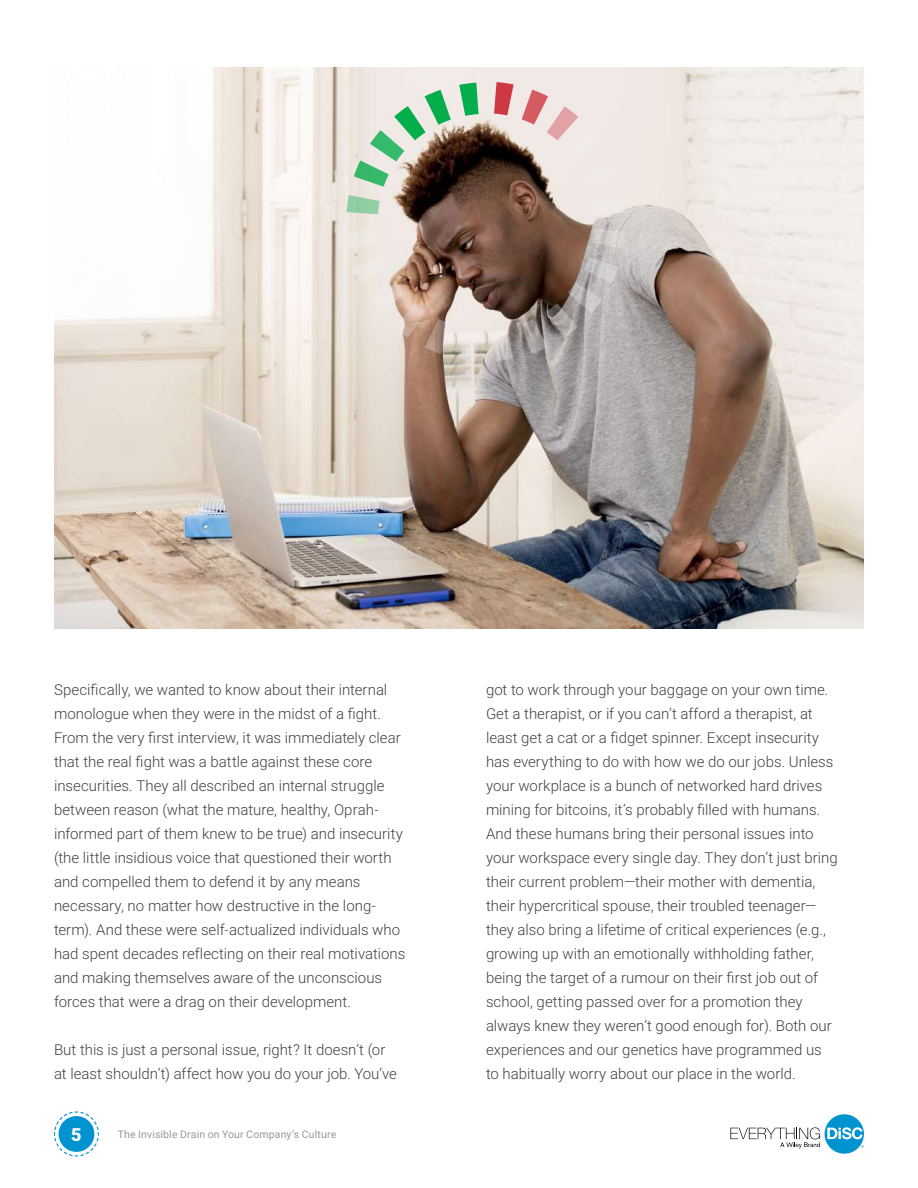
<style>
.page{position:relative;width:918px;height:1188px;background:#fff}
.page>*{position:absolute;margin:0;border:0;box-sizing:border-box;transform-origin:0 0}
.t1{font:900 18px "Roboto";color:#fff}
.t2{font:300 15px/24px "Roboto";color:#414042}
.t3{font:10.5px "Roboto";letter-spacing:.015em;color:#98989a}
</style>
<div class="page">
<svg style="left:730px;top:1114px;width:134px;height:40px"></svg>
<svg style="left:54px;top:1111px;width:45px;height:46px"></svg>
<img style="left:54px;top:68px;width:810px;height:561px">
<svg style="left:494px;top:328px;width:19px;height:33px"></svg>
<svg style="left:521px;top:257px;width:97px;height:97px"></svg>
<svg style="left:592px;top:229px;width:33px;height:19px"></svg>
<svg style="left:459px;top:328px;width:20px;height:33px"></svg>
<svg style="left:354px;top:257px;width:97px;height:97px"></svg>
<svg style="left:347px;top:229px;width:33px;height:20px"></svg>
<svg style="left:346px;top:195px;width:34px;height:19px"></svg>
<svg style="left:354px;top:90px;width:97px;height:97px"></svg>
<svg style="left:459px;top:83px;width:20px;height:33px"></svg>
<svg style="left:592px;top:196px;width:33px;height:19px"></svg>
<svg style="left:522px;top:90px;width:96px;height:97px"></svg>
<svg style="left:494px;top:82px;width:20px;height:33px"></svg>
<p class="t2" style="left:54px;top:677px;width:353px">Specifically, we wanted to know about their internal monologue when they were in the midst of a fight.<br>From the very first interview, it was immediately clear that the real fight was a battle against these core insecurities. They all described an internal struggle between reason (what the mature, healthy, Oprah&shy;informed part of them knew to be true) and insecurity (the little insidious voice that questioned their worth and compelled them to defend it by any means necessary, no matter how destructive in the long&shy;term). And these were self-actualized individuals who had spent decades reflecting on their real motivations and making themselves aware of the unconscious forces that were a drag on their development.</p>
<p class="t2" style="left:54px;top:1037px;width:344px">But this is just a personal issue, right? It doesn’t (or at least shouldn’t) affect how you do your job. You’ve</p>
<p class="t1" style="left:71px;top:1122px;width:12px">5</p>
<p class="t3" style="left:118px;top:1127px;width:220px">The Invisible Drain on Your Company’s Culture</p>
<p class="t2" style="left:486px;top:677px;width:353px">got to work through your baggage on your own time.<br>Get a therapist, or if you can’t afford a therapist, at least get a cat or a fidget spinner. Except insecurity has everything to do with how we do our jobs. Unless your workplace is a bunch of networked hard drives mining for bitcoins, it’s probably filled with humans.<br>And these humans bring their personal issues into your workspace every single day. They don’t just bring their current problem—their mother with dementia, their hypercritical spouse, their troubled teenager— they also bring a lifetime of critical experiences (e.g., growing up with an emotionally withholding father, being the target of a rumour on their first job out of school, getting passed over for a promotion they always knew they weren’t good enough for). Both our experiences and our genetics have programmed us to habitually worry about our place in the world.</p>
</div>
